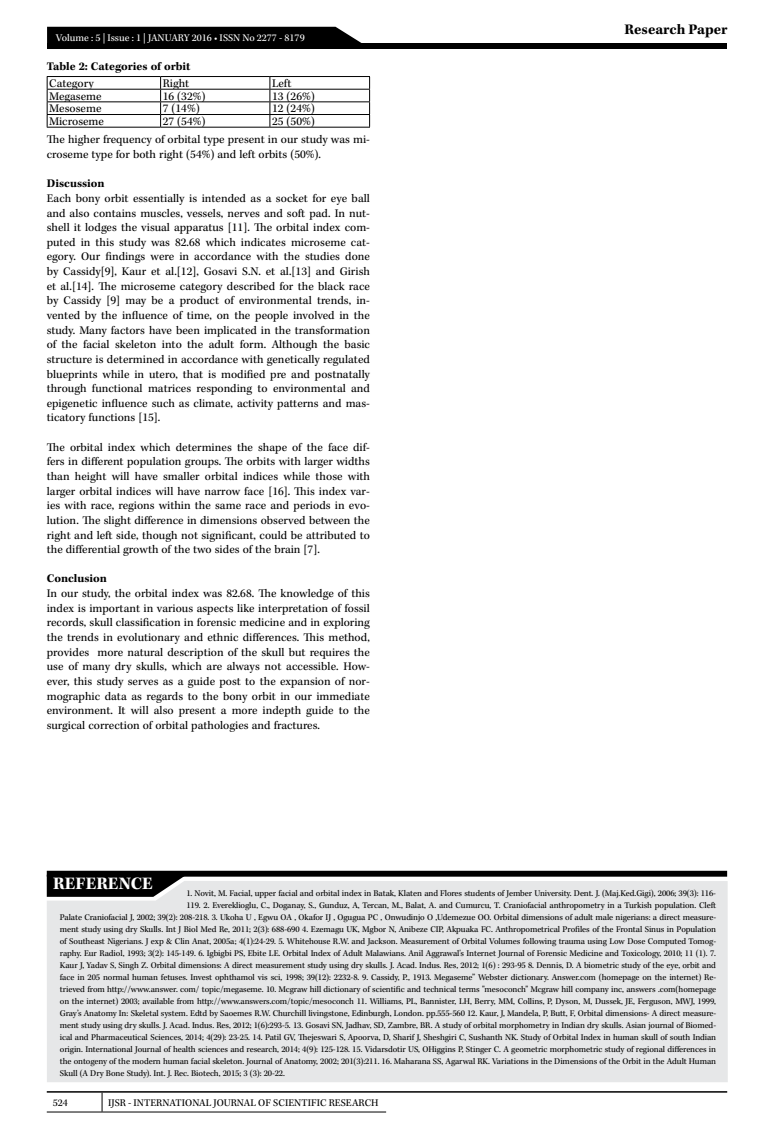
<style>
.page{position:relative;width:774px;height:1136px;background:#fff}
.page>*{position:absolute;margin:0;border:0;box-sizing:border-box;transform-origin:0 0}
.t1{font:700 18px "Kepler Std";letter-spacing:.005em;color:#fff}
.t2{font:700 15px "Kepler Std";color:#000}
.t3{font:12px/14.7px "Kepler Std";color:#000;text-align:justify}
.t4{font:700 12px "Kepler Std";color:#000}
.t5{font:10.5px "Kepler Std";color:#000}
.t6{font:10.5px "Kepler Std";color:#fff}
.t7{font:9px "Kepler Std";letter-spacing:-.01em;color:#000}
</style>
<div class="page">
<hr style="left:47px;top:1090px;width:680px;height:2px;background:#000">
<svg style="left:102px;top:1092px;width:1px;height:19px"></svg>
<hr style="left:47px;top:1111px;width:55px;height:1px;background:#000">
<hr style="left:102px;top:1111px;width:284px;height:1px;background:#000">
<div style="left:47px;top:43px;width:680px;height:6px;background:#000"></div>
<div style="left:47px;top:27px;width:315px;height:16px;background:#000"></div>
<div style="left:47px;top:881px;width:681px;height:201px;background:#e6e7e8"></div>
<div style="left:47px;top:870px;width:680px;height:6px;background:#000"></div>
<svg style="left:47px;top:876px;width:139px;height:20px;background:#1c1c1c"></svg>
<hr style="left:47px;top:89px;width:114px;height:1px;background:#000">
<hr style="left:161px;top:89px;width:109px;height:1px;background:#000">
<hr style="left:270px;top:89px;width:100px;height:1px;background:#000">
<hr style="left:47px;top:101px;width:114px;height:1px;background:#000">
<hr style="left:161px;top:101px;width:109px;height:1px;background:#000">
<hr style="left:270px;top:101px;width:100px;height:1px;background:#000">
<hr style="left:47px;top:114px;width:114px;height:1px;background:#000">
<hr style="left:161px;top:114px;width:109px;height:1px;background:#000">
<svg style="left:160px;top:77px;width:1px;height:50px"></svg>
<hr style="left:270px;top:114px;width:100px;height:1px;background:#000">
<svg style="left:269px;top:77px;width:1px;height:50px"></svg>
<hr style="left:47px;top:76px;width:114px;height:1px;background:#000">
<hr style="left:161px;top:76px;width:109px;height:1px;background:#000">
<hr style="left:270px;top:76px;width:100px;height:1px;background:#000">
<svg style="left:47px;top:77px;width:1px;height:50px"></svg>
<svg style="left:369px;top:77px;width:1px;height:50px"></svg>
<hr style="left:47px;top:127px;width:114px;height:1px;background:#000">
<hr style="left:161px;top:127px;width:109px;height:1px;background:#000">
<hr style="left:270px;top:127px;width:100px;height:1px;background:#000">
<p class="t6" style="left:56px;top:32px;width:250px">Volume : 5 | Issue : 1 | JANUARY 2016 • ISSN No 2277 - 8179</p>
<h3 class="t4" style="left:47px;top:60px;width:145px">Table 2: Categories of orbit</h3>
<h3 class="t3" style="left:49px;top:76px;width:46px">Category</h3>
<h3 class="t3" style="left:163px;top:76px;width:28px">Right</h3>
<h3 class="t3" style="left:272px;top:76px;width:21px">Left</h3>
<h3 class="t3" style="left:49px;top:89px;width:54px">Megaseme</h3>
<h3 class="t3" style="left:163px;top:89px;width:44px">16 (32%)</h3>
<h3 class="t3" style="left:272px;top:89px;width:44px">13 (26%)</h3>
<h3 class="t3" style="left:49px;top:102px;width:54px">Mesoseme</h3>
<h3 class="t3" style="left:163px;top:102px;width:38px">7 (14%)</h3>
<h3 class="t3" style="left:272px;top:102px;width:44px">12 (24%)</h3>
<h3 class="t3" style="left:49px;top:114px;width:56px">Microseme</h3>
<h3 class="t3" style="left:163px;top:114px;width:44px">27 (54%)</h3>
<h3 class="t3" style="left:47px;top:113px;width:325px;line-height:18.3px;text-indent:225px">25 (50%)<br>The higher frequency of orbital type present in our study was mi-</h3>
<h3 class="t3" style="left:47px;top:147px;width:276px">croseme type for both right (54%) and left orbits (50%).</h3>
<h3 class="t4" style="left:47px;top:177px;width:59px">Discussion</h3>
<p class="t3" style="left:47px;top:191px;width:325px">Each bony orbit essentially is intended as a socket for eye ball and also contains muscles, vessels, nerves and soft pad. In nut&shy;shell it lodges the visual apparatus [11]. The orbital index com&shy;puted in this study was 82.68 which indicates microseme cat&shy;egory. Our findings were in accordance with the studies done by Cassidy[9], Kaur et al.[12], Gosavi S.N. et al.[13] and Girish et al.[14]. The microseme category described for the black race by Cassidy [9] may be a product of environmental trends, in&shy;vented by the influence of time, on the people involved in the study. Many factors have been implicated in the transformation of the facial skeleton into the adult form. Although the basic structure is determined in accordance with genetically regulated blueprints while in utero, that is modified pre and postnatally through functional matrices responding to environmental and epigenetic influence such as climate, activity patterns and mas&shy;ticatory functions [15].</p>
<p class="t3" style="left:47px;top:440px;width:325px">The orbital index which determines the shape of the face dif&shy;fers in different population groups. The orbits with larger widths than height will have smaller orbital indices while those with larger orbital indices will have narrow face [16]. This index var&shy;ies with race, regions within the same race and periods in evo&shy;lution. The slight difference in dimensions observed between the right and left side, though not significant, could be attributed to the differential growth of the two sides of the brain [7].</p>
<h3 class="t4" style="left:47px;top:572px;width:62px">Conclusion</h3>
<p class="t3" style="left:47px;top:586px;width:325px">In our study, the orbital index was 82.68. The knowledge of this index is important in various aspects like interpretation of fossil records, skull classification in forensic medicine and in exploring the trends in evolutionary and ethnic differences. This method, provides more natural description of the skull but requires the use of many dry skulls, which are always not accessible. How&shy;ever, this study serves as a guide post to the expansion of nor&shy;mographic data as regards to the bony orbit in our immediate environment. It will also present a more indepth guide to the surgical correction of orbital pathologies and fractures.</p>
<h2 class="t2" style="left:625px;top:21px;width:104px">Research Paper</h2>
<h1 class="t1" style="left:53px;top:872px;width:101px">REFERENCE</h1>
<p class="t7" style="left:186px;top:887px;width:531px">1. Novit, M. Facial, upper facial and orbital index in Batak, Klaten and Flores students of Jember University. Dent. J. (Maj.Ked.Gigi), 2006; 39(3): 116-</p>
<p class="t7" style="left:186px;top:899px;width:531px">119. 2. Evereklioglu, C., Doganay, S., Gunduz, A, Tercan, M., Balat, A. and Cumurcu, T. Craniofacial anthropometry in a Turkish population. Cleft</p>
<p class="t7" style="left:60px;top:911px;width:658px">Palate Craniofacial J, 2002; 39(2): 208-218. 3. Ukoha U , Egwu OA , Okafor IJ , Ogugua PC , Onwudinjo O ,Udemezue OO. Orbital dimensions of adult male nigerians: a direct measure-</p>
<p class="t7" style="left:60px;top:923px;width:658px">ment study using dry Skulls. Int J Biol Med Re, 2011; 2(3): 688-690 4. Ezemagu UK, Mgbor N, Anibeze CIP, Akpuaka FC. Anthropometrical Profiles of the Frontal Sinus in Population</p>
<p class="t7" style="left:60px;top:935px;width:658px">of Southeast Nigerians. J exp &amp; Clin Anat, 2005a; 4(1):24-29. 5. Whitehouse R.W. and Jackson. Measurement of Orbital Volumes following trauma using Low Dose Computed Tomog-</p>
<p class="t7" style="left:60px;top:947px;width:658px">raphy. Eur Radiol, 1993; 3(2): 145-149. 6. Igbigbi PS, Ebite LE. Orbital Index of Adult Malawians. Anil Aggrawal's Internet Journal of Forensic Medicine and Toxicology, 2010; 11 (1). 7.</p>
<p class="t7" style="left:60px;top:959px;width:658px">Kaur J, Yadav S, Singh Z. Orbital dimensions: A direct measurement study using dry skulls. J. Acad. Indus. Res, 2012; 1(6) : 293-95 8. Dennis, D. A biometric study of the eye, orbit and</p>
<p class="t7" style="left:60px;top:971px;width:658px">face in 205 normal human fetuses. Invest ophthamol vis sci, 1998; 39(12): 2232-8. 9. Cassidy, P., 1913. Megaseme” Webster dictionary. Answer.com (homepage on the internet) Re-</p>
<p class="t7" style="left:60px;top:983px;width:658px">trieved from http://www.answer. com/ topic/megaseme. 10. Mcgraw hill dictionary of scientific and technical terms "mesoconch" Mcgraw hill company inc, answers .com(homepage</p>
<p class="t7" style="left:60px;top:995px;width:658px">on the internet) 2003; available from http://www.answers.com/topic/mesoconch 11. Williams, PL, Bannister, LH, Berry, MM, Collins, P, Dyson, M, Dussek, JE, Ferguson, MWJ, 1999,</p>
<p class="t7" style="left:60px;top:1007px;width:658px">Gray’s Anatomy In: Skeletal system. Edtd by Saoemes R.W. Churchill livingstone, Edinburgh, London. pp.555-560 12. Kaur, J, Mandela, P, Butt, F, Orbital dimensions- A direct measure-</p>
<p class="t7" style="left:60px;top:1019px;width:658px">ment study using dry skulls. J. Acad. Indus. Res, 2012; 1(6):293-5. 13. Gosavi SN, Jadhav, SD, Zambre, BR. A study of orbital morphometry in Indian dry skulls. Asian journal of Biomed-</p>
<p class="t7" style="left:60px;top:1031px;width:658px">ical and Pharmaceutical Sciences, 2014; 4(29): 23-25. 14. Patil GV, Thejeswari S, Apoorva, D, Sharif J, Sheshgiri C, Sushanth NK. Study of Orbital Index in human skull of south Indian</p>
<p class="t7" style="left:60px;top:1043px;width:658px">origin. International Journal of health sciences and research, 2014; 4(9): 125-128. 15. Vidarsdotir US, OHiggins P, Stinger C. A geometric morphometric study of regional differences in</p>
<p class="t7" style="left:60px;top:1055px;width:658px">the ontogeny of the modern human facial skeleton. Journal of Anatomy, 2002; 201(3):211. 16. Maharana SS, Agarwal RK. Variations in the Dimensions of the Orbit in the Adult Human</p>
<p class="t7" style="left:60px;top:1067px;width:226px">Skull (A Dry Bone Study). Int. J. Rec. Biotech, 2015; 3 (3): 20-22.</p>
<p class="t5" style="left:53px;top:1096px;width:17px">524</p>
<p class="t5" style="left:108px;top:1096px;width:272px">IJSR - INTERNATIONAL JOURNAL OF SCIENTIFIC RESEARCH</p>
</div>
